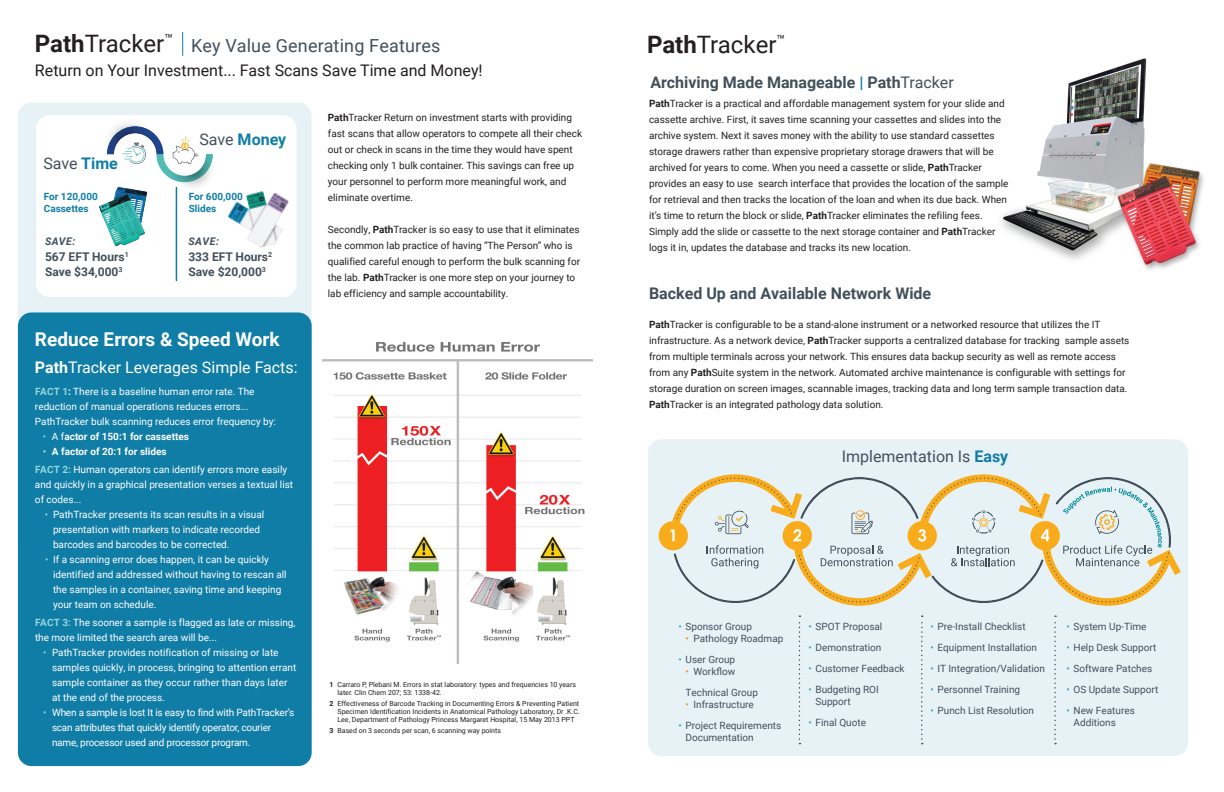
<style>
.page{position:relative;width:1224px;height:792px;background:#fff}
.page>*{position:absolute;margin:0;border:0;box-sizing:border-box;transform-origin:0 0}
.t1{font:24px "Roboto";color:#231f20}
.t2{font:700 19px "Roboto";color:#fff}
.t3{font:18px "Roboto";letter-spacing:.01em;color:#42505c}
.t4{font:700 16px "Roboto";color:#42505c}
.t5{font:16px "Roboto";color:#231f20}
.t6{font:16px "Roboto";color:#fff}
.t7{font:16px "Roboto";color:#42505c}
.t8{font:700 16px "Roboto";color:#107da6}
.t9{font:700 12px/14.4px "Roboto";color:#42505c}
.t10{font:italic 700 10.5px "Roboto";letter-spacing:.055em;color:#42505c}
.t11{font:10px/16px "Roboto";color:#231f20}
.t12{font:10px/15px "Roboto";color:#fff}
.t13{font:10px/12px "Roboto";color:#42505c}
.t14{font:10px/15px "Roboto";letter-spacing:-.02em;color:#fff}
.t15{font:700 10px/12px "Roboto";color:#107da6}
.t16{font:700 10px "Roboto";color:#fff}
.t17{font:7px/8.4px "Roboto";color:#231f20}
.t18{font:700 5.4px "Montserrat";color:#f9ac1b}
.s1{font-weight:700;font-size:24px;color:#231f20}
.s2{font-size:24px;color:#231f20}
.s3{font-weight:700;color:#107da6}
.s4{font-weight:400;color:#42505c}
.s5{font-weight:700}
.s6{font-weight:700;color:#93d6dc}
.s7{font-weight:400;color:#93d6dc}
.s8{font-weight:400}
.s9{color:#93d6dc}
.s10{color:#107da6}
.s11{color:#23adba}
.s12{color:#f68e1e}
</style>
<div class="page">
<div style="left:648px;top:439px;width:540px;height:317px;background:#e7f2f6;border-radius:14px"></div>
<div style="left:659px;top:521px;width:29px;height:29px;background:#f9ac1b;border-radius:50%"></div>
<svg style="left:669px;top:474px;width:512px;height:132px"></svg>
<img style="left:1001px;top:58px;width:203px;height:212px">
<div style="left:18px;top:102px;width:294px;height:454px;background:#e7f2f6;border-radius:14px"></div>
<div style="left:36px;top:115px;width:261px;height:182px;background:#fff;border-radius:14px"></div>
<div style="left:18px;top:312px;width:294px;height:454px;background:#107da6;border-radius:14px"></div>
<img style="left:323px;top:342px;width:269px;height:322px">
<svg style="left:182px;top:32px;width:1px;height:24px"></svg>
<svg style="left:106px;top:123px;width:107px;height:71px"></svg>
<hr style="left:176px;top:187px;width:1px;height:94px;background:#107da6">
<img style="left:227px;top:181px;width:70px;height:77px">
<img style="left:99px;top:185px;width:54px;height:62px">
<svg style="left:799px;top:615px;width:1px;height:129px"></svg>
<svg style="left:921px;top:615px;width:2px;height:129px"></svg>
<svg style="left:1054px;top:615px;width:2px;height:129px"></svg>
<h3 class="t3" style="left:35px;top:33px;width:407px"><span class="s1">Path</span><span class="s2">Tracker</span><sup>™</sup> Key Value Generating Features</h3>
<h3 class="t5" style="left:35px;top:59px;width:449px">Return on Your Investment... Fast Scans Save Time and Money!</h3>
<h3 class="t7" style="left:43px;top:152px;width:76px">Save <span class="s3">Time</span></h3>
<p class="t18" style="left:183px;top:142px;width:5px">$</p>
<h3 class="t8" style="left:199px;top:129px;width:88px"><span class="s4">Save</span> Money</h3>
<p class="t15" style="left:44px;top:190px;width:56px">For 120,000<br>Cassettes</p>
<p class="t15" style="left:189px;top:190px;width:56px">For 600,000<br>Slides</p>
<p class="t10" style="left:45px;top:234px;width:32px">SAVE:</p>
<p class="t9" style="left:45px;top:250px;width:85px">567 EFT Hours<sup>1<br></sup>Save $34,000<sup>3</sup></p>
<p class="t10" style="left:188px;top:234px;width:32px">SAVE:</p>
<p class="t9" style="left:188px;top:250px;width:85px">333 EFT Hours<sup>2<br></sup>Save $20,000<sup>3</sup></p>
<h2 class="t2" style="left:35px;top:325px;width:246px">Reduce Errors &amp; Speed Work</h2>
<h3 class="t6" style="left:35px;top:356px;width:264px"><span class="s5">Path</span>Tracker Leverages Simple Facts:</h3>
<p class="t12" style="left:35px;top:383px;width:243px"><span class="s6">FACT 1</span><span class="s5">:</span> There is a baseline human error rate. The reduction of manual operations reduces errors...<br>PathTracker bulk scanning reduces error frequency by:</p>
<p class="t16" style="left:43px;top:429px;width:147px"><span class="s7">•</span> <span class="s8">A f</span>actor of 150:1 for cassettes</p>
<p class="t12" style="left:35px;top:442px;width:254px;line-height:18px;text-indent:8px"><span class="s6">•</span> <span class="s5">A factor of 20:1 for slides<br></span><span class="s6">FACT 2:</span> Human operators can identify errors more easily</p>
<p class="t12" style="left:35px;top:476px;width:260px">and quickly in a graphical presentation verses a textual list of codes...</p>
<p class="t12" style="left:53px;top:506px;width:213px;text-indent:-8px"><span class="s9">•</span> PathTracker presents its scan results in a visual presentation with markers to indicate recorded barcodes and barcodes to be corrected.</p>
<p class="t12" style="left:53px;top:551px;width:235px;text-indent:-8px"><span class="s9">•</span> If a scanning error does happen, it can be quickly identified and addressed without having to rescan all the samples in a container, saving time and keeping your team on schedule.</p>
<p class="t12" style="left:35px;top:614px;width:262px"><span class="s6">FACT 3:</span> The sooner a sample is flagged as late or missing, the more limited the search area will be...</p>
<p class="t12" style="left:52px;top:644px;width:246px;text-indent:-9px"><span class="s9">•</span> PathTracker provides notification of missing or late samples quickly, in process, bringing to attention errant sample container as they occur rather than days later at the end of the process.</p>
<p class="t14" style="left:52px;top:704px;width:244px;text-indent:-9px"><span class="s9">•</span> When a sample is lost It is easy to find with PathTracker’s scan attributes that quickly identify operator, courier name, processor used and processor program.</p>
<p class="t11" style="left:328px;top:109px;width:256px"><span class="s5">Path</span>Tracker Return on investment starts with providing fast scans that allow operators to compete all their check out or check in scans in the time they would have spent checking only 1 bulk container. This savings can free up your personnel to perform more meaningful work, and eliminate overtime.</p>
<p class="t11" style="left:328px;top:221px;width:254px">Secondly, <span class="s5">Path</span>Tracker is so easy to use that it eliminates the common lab practice of having “The Person” who is qualified careful enough to perform the bulk scanning for the lab. <span class="s5">Path</span>Tracker is one more step on your journey to lab efficiency and sample accountability.</p>
<p class="t17" style="left:338px;top:680px;width:240px;text-indent:-8px"><span class="s5">1</span> Carraro P, Plebani M. Errors in stat laboratory: types and frequencies 10 years later. Clin Chem 207; 53: 1338-42.</p>
<p class="t17" style="left:338px;top:699px;width:244px;text-align:justify;text-indent:-8px"><span class="s5">2</span> Effectiveness of Barcode Tracking in Documenting Errors &amp; Preventing Patient Specimen Identification Incidents in Anatomical Pathology Laboratory, Dr .K.C.<br>Lee, Department of Pathology Princess Margaret Hospital, 15 May 2013 PPT</p>
<p class="t17" style="left:330px;top:726px;width:173px"><span class="s5">3</span> Based on 3 seconds per scan, 6 scanning way points</p>
<h1 class="t1" style="left:647px;top:28px;width:140px"><span class="s5">Path</span>Tracker<sup>™</sup></h1>
<h3 class="t4" style="left:650px;top:71px;width:305px">Archiving Made Manageable <span class="s10">|</span> Path<span class="s8">Tracker</span></h3>
<p class="t11" style="left:649px;top:96px;width:361px"><span class="s5">Path</span>Tracker is a practical and affordable management system for your slide and cassette archive. First, it saves time scanning your cassettes and slides into the archive system. Next it saves money with the ability to use standard cassettes storage drawers rather than expensive proprietary storage drawers that will be archived for years to come. When you need a cassette or slide, <span class="s5">Path</span>Tracker provides an easy to use search interface that provides the location of the sample for retrieval and then tracks the location of the loan and when its due back. When it’s time to return the block or slide, <span class="s5">Path</span>Tracker eliminates the refiling fees.<br>Simply add the slide or cassette to the next storage container and <span class="s5">Path</span>Tracker logs it in, updates the database and tracks its new location.</p>
<h3 class="t4" style="left:649px;top:282px;width:284px">Backed Up and Available Network Wide</h3>
<p class="t11" style="left:649px;top:316px;width:482px"><span class="s5">Path</span>Tracker is configurable to be a stand-alone instrument or a networked resource that utilizes the IT infrastructure. As a network device, <span class="s5">Path</span>Tracker supports a centralized database for tracking sample assets from multiple terminals across your network. This ensures data backup security as well as remote access from any <span class="s5">Path</span>Suite system in the network. Automated archive maintenance is configurable with settings for storage duration on screen images, scannable images, tracking data and long term sample transaction data.<br><span class="s5">Path</span>Tracker is an integrated pathology data solution.</p>
<h3 class="t7" style="left:842px;top:445px;width:168px">Implementation Is <span class="s3">Easy</span></h3>
<p class="t13" style="left:679px;top:620px;width:75px"><span class="s11">•</span> Sponsor Group</p>
<p class="t13" style="left:686px;top:632px;width:99px"><span class="s12">•</span> Pathology Roadmap</p>
<p class="t13" style="left:679px;top:653px;width:58px"><span class="s11">•</span> User Group</p>
<p class="t13" style="left:686px;top:661px;width:74px;line-height:21px"><span class="s12">•</span> Workflow<br>Technical Group</p>
<p class="t13" style="left:686px;top:698px;width:70px"><span class="s12">•</span> Infrastructure</p>
<p class="t13" style="left:686px;top:719px;width:97px;text-indent:-7px"><span class="s11">•</span> Project Requirements<br>Documentation</p>
<p class="t13" style="left:809px;top:620px;width:75px"><span class="s11">•</span> SPOT Proposal</p>
<p class="t13" style="left:809px;top:641px;width:74px"><span class="s11">•</span> Demonstration</p>
<p class="t13" style="left:809px;top:662px;width:98px"><span class="s11">•</span> Customer Feedback</p>
<p class="t13" style="left:816px;top:683px;width:65px;text-indent:-7px"><span class="s11">•</span> Budgeting ROI<br>Support</p>
<p class="t13" style="left:809px;top:716px;width:59px"><span class="s11">•</span> Final Quote</p>
<p class="t13" style="left:931px;top:620px;width:97px"><span class="s11">•</span> Pre-Install Checklist</p>
<p class="t13" style="left:931px;top:641px;width:108px"><span class="s11">•</span> Equipment Installation</p>
<p class="t13" style="left:931px;top:662px;width:116px"><span class="s11">•</span> IT Integration/Validation</p>
<p class="t13" style="left:931px;top:683px;width:91px"><span class="s11">•</span> Personnel Training</p>
<p class="t13" style="left:931px;top:704px;width:105px"><span class="s11">•</span> Punch List Resolution</p>
<p class="t13" style="left:1067px;top:620px;width:81px"><span class="s11">•</span> System Up-Time</p>
<p class="t13" style="left:1067px;top:641px;width:91px"><span class="s11">•</span> Help Desk Support</p>
<p class="t13" style="left:1067px;top:662px;width:87px"><span class="s11">•</span> Software Patches</p>
<p class="t13" style="left:1067px;top:683px;width:93px"><span class="s11">•</span> OS Update Support</p>
<p class="t13" style="left:1074px;top:704px;width:63px;text-indent:-7px"><span class="s11">•</span> New Features<br>Additions</p>
</div>
